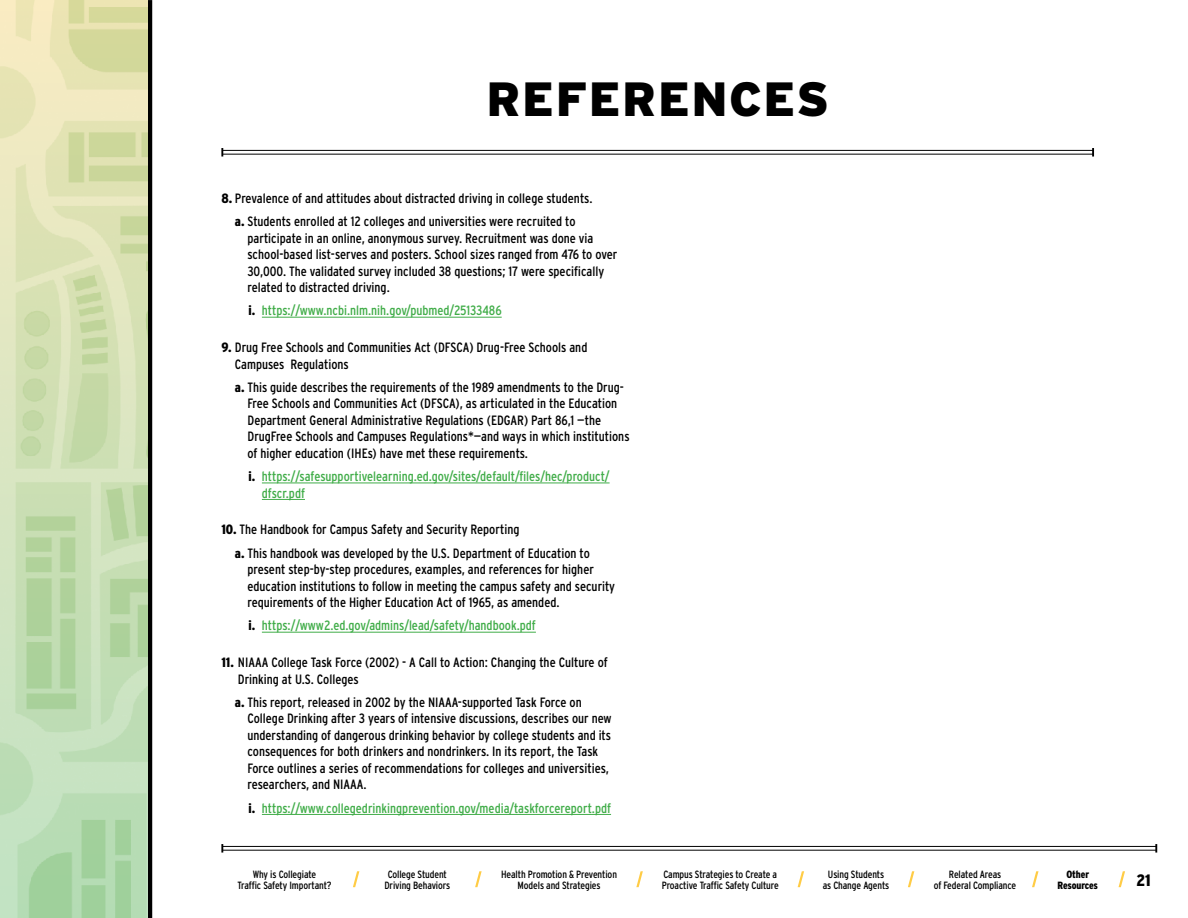
<style>
.page{position:relative;width:1188px;height:918px;background:#fff}
.page>*{position:absolute;margin:0;border:0;box-sizing:border-box;transform-origin:0 0}
.Heading_1{font:900 48px "Interstate";letter-spacing:.03em;color:#000}
.t1{font:900 condensed 16.5px "Interstate";color:#000}
.t2{font:condensed 13.5px/16.5px "Interstate";color:#000}
.t3{font:condensed 13.5px/16.5px "Interstate";color:#41ad49}
.t4{font:condensed 10.5px/10.5px "Interstate";letter-spacing:-.01em;color:#000;text-align:center}
.t5{font:900 condensed 10.5px/10.5px "Interstate";letter-spacing:-.015em;color:#000;text-align:center}
.s1{font-weight:900}
.s2{font-weight:900;color:#000}
</style>
<div class="page">
<svg style="left:147px;top:0;width:5px;height:918px;background:#282c23"></svg>
<hr style="left:222px;top:850px;width:934px;height:1px;background:#000">
<hr style="left:222px;top:846px;width:934px;height:1px;background:#000">
<svg style="left:1155px;top:844px;width:2px;height:9px"></svg>
<svg style="left:221px;top:844px;width:2px;height:9px"></svg>
<svg style="left:353px;top:871px;width:6px;height:16px"></svg>
<svg style="left:475px;top:871px;width:7px;height:16px"></svg>
<svg style="left:636px;top:871px;width:7px;height:16px"></svg>
<svg style="left:798px;top:871px;width:6px;height:16px"></svg>
<svg style="left:908px;top:871px;width:6px;height:16px"></svg>
<svg style="left:1119px;top:871px;width:6px;height:16px"></svg>
<svg style="left:1032px;top:871px;width:7px;height:16px"></svg>
<hr style="left:262px;top:317px;width:240px;height:1px;background:#41ad49">
<hr style="left:262px;top:483px;width:348px;height:1px;background:#41ad49">
<hr style="left:262px;top:499px;width:43px;height:1px;background:#41ad49">
<hr style="left:262px;top:632px;width:274px;height:1px;background:#41ad49">
<hr style="left:262px;top:814px;width:349px;height:1px;background:#41ad49">
<hr style="left:222px;top:154px;width:871px;height:1px;background:#000">
<hr style="left:222px;top:150px;width:871px;height:1px;background:#000">
<svg style="left:1092px;top:148px;width:2px;height:9px"></svg>
<svg style="left:221px;top:148px;width:2px;height:9px"></svg>
<svg style="left:0;top:0;width:147px;height:918px;background:#cddeb2"></svg>
<p class="Heading_1" style="left:487px;top:72px;width:344px">REFERENCES</p>
<p class="t2" style="left:221px;top:190px;width:373px"><span class="s1">8.</span> Prevalence of and attitudes about distracted driving in college students.</p>
<p class="t2" style="left:247px;top:213px;width:372px;text-indent:-13px"><span class="s1">a.</span> Students enrolled at 12 colleges and universities were recruited to participate in an online, anonymous survey. Recruitment was done via school-based list-serves and posters. School sizes ranged from 476 to over 30,000. The validated survey included 38 questions; 17 were specifically related to distracted driving.</p>
<p class="t3" style="left:248px;top:302px;width:255px"><span class="s2">i.</span> https://www.ncbi.nlm.nih.gov/pubmed/25133486</p>
<p class="t2" style="left:235px;top:339px;width:354px;text-indent:-14px"><span class="s1">9.</span> Drug Free Schools and Communities Act (DFSCA) Drug-Free Schools and<br>Campuses Regulations</p>
<p class="t2" style="left:247px;top:379px;width:384px;text-indent:-13px"><span class="s1">a.</span> This guide describes the requirements of the 1989 amendments to the Drug-Free Schools and Communities Act (DFSCA), as articulated in the Education Department General Administrative Regulations (EDGAR) Part 86,1 —the DrugFree Schools and Campuses Regulations*—and ways in which institutions of higher education (IHEs) have met these requirements.</p>
<p class="t3" style="left:262px;top:468px;width:349px;text-indent:-14px"><span class="s2">i.</span> https://safesupportivelearning.ed.gov/sites/default/files/hec/product/ dfscr.pdf</p>
<p class="t2" style="left:221px;top:521px;width:300px"><span class="s1">10.</span> The Handbook for Campus Safety and Security Reporting</p>
<p class="t2" style="left:247px;top:545px;width:369px;text-indent:-13px"><span class="s1">a.</span> This handbook was developed by the U.S. Department of Education to present step-by-step procedures, examples, and references for higher education institutions to follow in meeting the campus safety and security requirements of the Higher Education Act of 1965, as amended.</p>
<p class="t3" style="left:248px;top:617px;width:289px"><span class="s2">i.</span> https://www2.ed.gov/admins/lead/safety/handbook.pdf</p>
<p class="t2" style="left:238px;top:654px;width:371px;text-indent:-16px"><span class="s1">11.</span> NIAAA College Task Force (2002) - A Call to Action: Changing the Culture of<br>Drinking at U.S. Colleges</p>
<p class="t2" style="left:247px;top:694px;width:366px;text-indent:-13px"><span class="s1">a.</span> This report, released in 2002 by the NIAAA-supported Task Force on College Drinking after 3 years of intensive discussions, describes our new understanding of dangerous drinking behavior by college students and its consequences for both drinkers and nondrinkers. In its report, the Task Force outlines a series of recommendations for colleges and universities, researchers, and NIAAA.</p>
<p class="t3" style="left:248px;top:800px;width:364px"><span class="s2">i.</span> https://www.collegedrinkingprevention.gov/media/taskforcereport.pdf</p>
<p class="t4" style="left:238px;top:869px;width:95px">Why is Collegiate<br>Traffic Safety Important?</p>
<p class="t4" style="left:384px;top:869px;width:67px">College Student<br>Driving Behaviors</p>
<p class="t4" style="left:501px;top:869px;width:117px">Health Promotion &amp; Prevention<br>Models and Strategies</p>
<p class="t4" style="left:662px;top:869px;width:119px;text-align:left">Campus Strategies to Create a<br>Proactive Traffic Safety Culture</p>
<p class="t4" style="left:823px;top:869px;width:68px">Using Students as Change Agents</p>
<p class="t4" style="left:934px;top:869px;width:84px">Related Areas<br>of Federal Compliance</p>
<p class="t5" style="left:1058px;top:869px;width:42px">Other<br>Resources</p>
<p class="t1" style="left:1136px;top:871px;width:16px">21</p>
</div>
